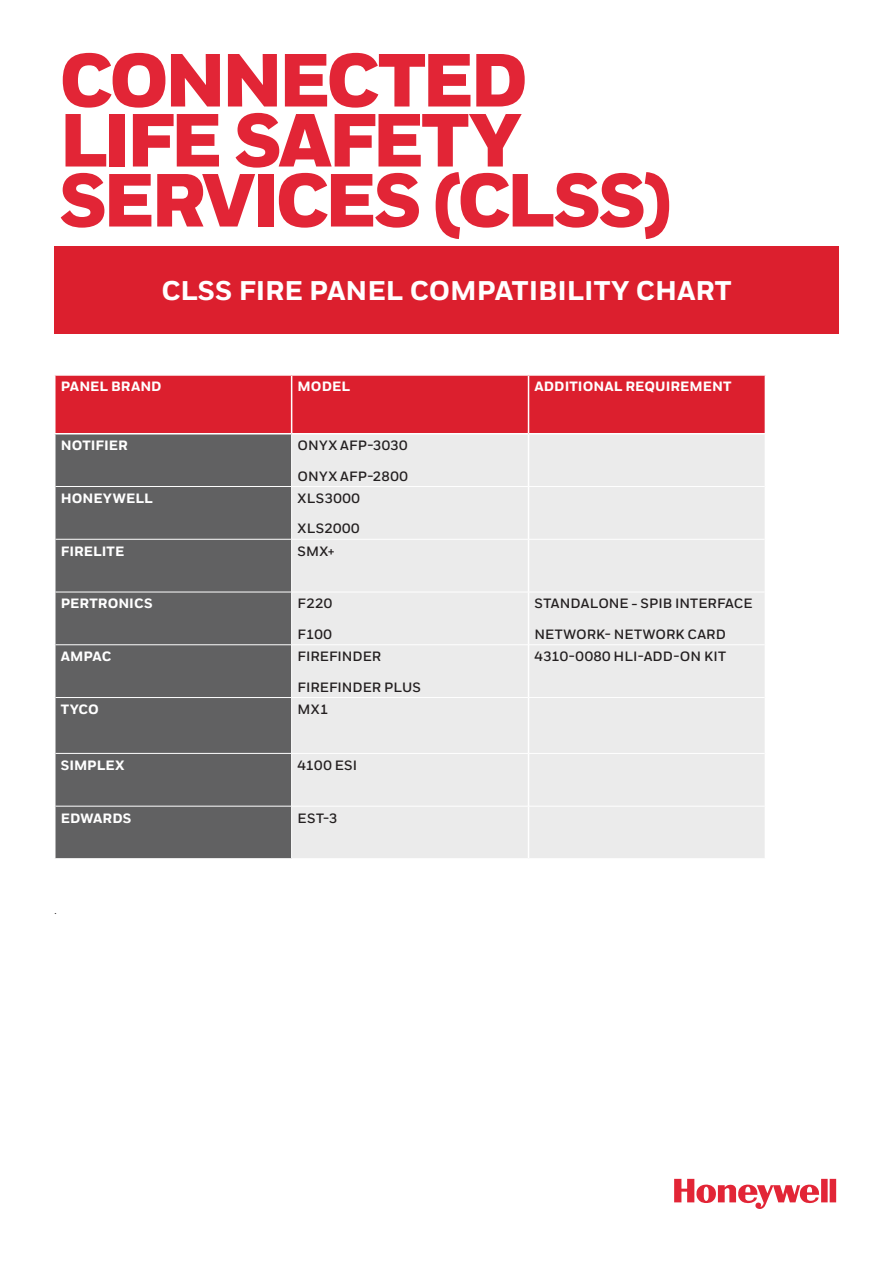
<style>
.page{position:relative;width:893px;height:1263px;background:#fff}
.page>*{position:absolute;margin:0;border:0;box-sizing:border-box;transform-origin:0 0}
.Title_50_40__T{font:900 75px/60px "Honeywell Sans";letter-spacing:-.055em;color:#e22536}
.t1{font:800 27px "Honeywell Sans";color:#fff}
.Body__9_13_pt{font:700 13.5px "Honeywell Sans";letter-spacing:.01em;color:#231f20}
.Body__9_13_pt-2{font:800 13.5px "Honeywell Sans";letter-spacing:.005em;color:#fff}
.Body__9_13_pt-3{font:700 13.5px "Honeywell Sans";letter-spacing:.035em;color:#231f20}
.Body__9_13_pt-4{font:700 13.5px "Honeywell Sans";letter-spacing:.03em;color:#231f20}
.Body__9_13_pt-5{font:13.5px "Honeywell Sans";color:#231f20}
</style>
<div class="page">
<svg style="left:674px;top:1179px;width:162px;height:30px"></svg>
<div style="left:54px;top:246px;width:785px;height:88px;background:#dc1f2e"></div>
<div style="left:56px;top:376px;width:709px;height:57px;background:#dc1f2e"></div>
<div style="left:56px;top:434px;width:235px;height:424px;background:#616162"></div>
<div style="left:292px;top:435px;width:473px;height:423px;background:#ebebeb"></div>
<hr style="left:528px;top:434px;width:1px;height:52px;background:#fff">
<hr style="left:528px;top:487px;width:1px;height:52px;background:#fff">
<hr style="left:528px;top:539px;width:1px;height:53px;background:#fff">
<hr style="left:528px;top:592px;width:1px;height:53px;background:#fff">
<hr style="left:528px;top:645px;width:1px;height:52px;background:#fff">
<hr style="left:528px;top:698px;width:1px;height:55px;background:#fff">
<hr style="left:528px;top:753px;width:1px;height:53px;background:#fff">
<hr style="left:528px;top:806px;width:1px;height:52px;background:#fff">
<hr style="left:56px;top:486px;width:236px;height:1px;background:#fff">
<hr style="left:292px;top:486px;width:236px;height:1px;background:#fff">
<hr style="left:528px;top:486px;width:237px;height:1px;background:#fff">
<hr style="left:56px;top:539px;width:236px;height:1px;background:#fff">
<hr style="left:292px;top:539px;width:236px;height:1px;background:#fff">
<hr style="left:528px;top:539px;width:237px;height:1px;background:#fff">
<hr style="left:56px;top:592px;width:236px;height:1px;background:#fff">
<hr style="left:292px;top:592px;width:236px;height:1px;background:#fff">
<hr style="left:528px;top:592px;width:237px;height:1px;background:#fff">
<hr style="left:56px;top:644px;width:236px;height:1px;background:#fff">
<hr style="left:292px;top:644px;width:236px;height:1px;background:#fff">
<hr style="left:528px;top:644px;width:237px;height:1px;background:#fff">
<hr style="left:56px;top:697px;width:236px;height:1px;background:#fff">
<hr style="left:292px;top:697px;width:236px;height:1px;background:#fff">
<hr style="left:528px;top:697px;width:237px;height:1px;background:#fff">
<hr style="left:56px;top:753px;width:236px;height:1px;background:#fff">
<hr style="left:292px;top:753px;width:236px;height:1px;background:#fff">
<hr style="left:528px;top:753px;width:237px;height:1px;background:#fff">
<hr style="left:56px;top:806px;width:236px;height:1px;background:#fff">
<hr style="left:292px;top:806px;width:236px;height:1px;background:#fff">
<hr style="left:528px;top:806px;width:237px;height:1px;background:#fff">
<hr style="left:291px;top:376px;width:1px;height:57px;background:#fff">
<hr style="left:528px;top:376px;width:1px;height:57px;background:#fff">
<p class="Title_50_40__T" style="left:59px;top:54px;width:614px">CONNECTED<br>LIFE SAFETY<br>SERVICES (CLSS)</p>
<p class="t1" style="left:161px;top:274px;width:572px">CLSS FIRE PANEL COMPATIBILITY CHART</p>
<p class="Body__9_13_pt-2" style="left:61px;top:378px;width:102px">PANEL BRAND</p>
<p class="Body__9_13_pt-2" style="left:298px;top:378px;width:54px">MODEL</p>
<p class="Body__9_13_pt-2" style="left:534px;top:378px;width:198px">ADDITIONAL REQUIREMENT</p>
<p class="Body__9_13_pt-2" style="left:61px;top:437px;width:69px">NOTIFIER</p>
<p class="Body__9_13_pt" style="left:298px;top:437px;width:111px">ONYX AFP-3030</p>
<p class="Body__9_13_pt" style="left:298px;top:468px;width:112px">ONYX AFP-2800</p>
<p class="Body__9_13_pt-2" style="left:61px;top:490px;width:94px">HONEYWELL</p>
<p class="Body__9_13_pt-3" style="left:298px;top:490px;width:64px">XLS3000</p>
<p class="Body__9_13_pt-4" style="left:298px;top:520px;width:63px">XLS2000</p>
<p class="Body__9_13_pt-2" style="left:61px;top:543px;width:65px">FIRELITE</p>
<p class="Body__9_13_pt" style="left:298px;top:543px;width:38px">SMX+</p>
<p class="Body__9_13_pt-2" style="left:61px;top:595px;width:93px">PERTRONICS</p>
<p class="Body__9_13_pt" style="left:298px;top:596px;width:36px">F220</p>
<p class="Body__9_13_pt" style="left:298px;top:626px;width:36px">F100</p>
<p class="Body__9_13_pt-2" style="left:61px;top:648px;width:52px">AMPAC</p>
<p class="Body__9_13_pt" style="left:298px;top:648px;width:85px">FIREFINDER</p>
<p class="Body__9_13_pt" style="left:298px;top:679px;width:125px">FIREFINDER PLUS</p>
<p class="Body__9_13_pt-2" style="left:61px;top:701px;width:40px">TYCO</p>
<p class="Body__9_13_pt" style="left:298px;top:701px;width:32px">MX1</p>
<p class="Body__9_13_pt-2" style="left:61px;top:757px;width:65px">SIMPLEX</p>
<p class="Body__9_13_pt" style="left:298px;top:757px;width:61px">4100 ESI</p>
<p class="Body__9_13_pt-2" style="left:61px;top:810px;width:72px">EDWARDS</p>
<p class="Body__9_13_pt" style="left:298px;top:810px;width:41px">EST-3</p>
<p class="Body__9_13_pt-5" style="left:54px;top:901px;width:4px">.</p>
<p class="Body__9_13_pt" style="left:534px;top:596px;width:220px">STANDALONE - SPIB INTERFACE</p>
<p class="Body__9_13_pt" style="left:534px;top:626px;width:193px">NETWORK- NETWORK CARD</p>
<p class="Body__9_13_pt" style="left:534px;top:648px;width:193px">4310-0080 HLI-ADD-ON KIT</p>
</div>
